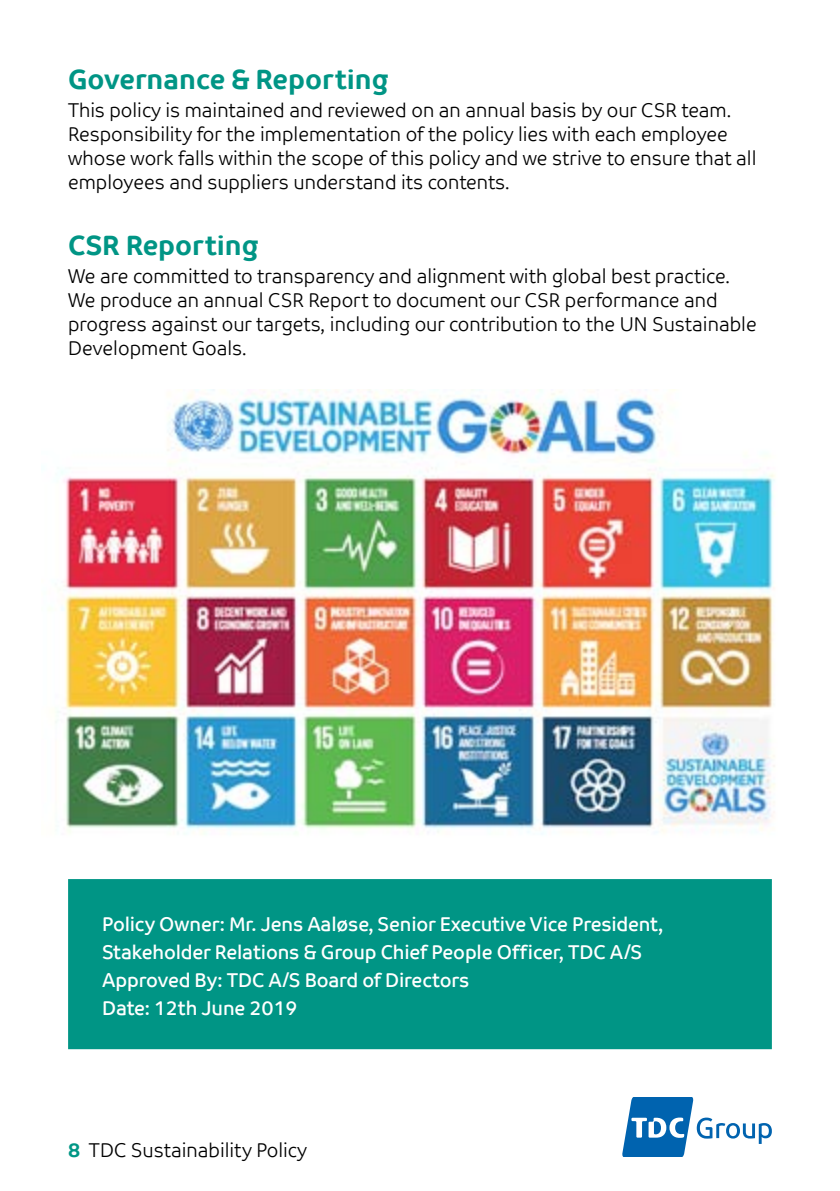
<style>
.page{position:relative;width:840px;height:1191px;background:#fff}
.page>*{position:absolute;margin:0;border:0;box-sizing:border-box;transform-origin:0 0}
.t1{font:700 28px "TDC";color:#009585}
.t2{font:20px/24px "TDC Light";color:#000}
.t3{font:20px/28px "TDC";letter-spacing:-.01em;color:#fff}
.s1{font-family:"TDC";font-weight:700;color:#009685}
</style>
<div class="page">
<svg style="left:622px;top:1097px;width:149px;height:60px"></svg>
<div style="left:68px;top:879px;width:703px;height:170px;background:#009585;border:2px solid #009585"></div>
<img style="left:49px;top:389px;width:726px;height:446px">
<h1 class="t1" style="left:68px;top:62px;width:322px">Governance &amp; Reporting</h1>
<p class="t2" style="left:68px;top:98px;width:689px">This policy is maintained and reviewed on an annual basis by our CSR team.<br>Responsibility for the implementation of the policy lies with each employee whose work falls within the scope of this policy and we strive to ensure that all employees and suppliers understand its contents.</p>
<h1 class="t1" style="left:68px;top:228px;width:192px">CSR Reporting</h1>
<p class="t2" style="left:68px;top:264px;width:689px">We are committed to transparency and alignment with global best practice.<br>We produce an annual CSR Report to document our CSR performance and progress against our targets, including our contribution to the UN Sustainable Development Goals.</p>
<p class="t3" style="left:102px;top:909px;width:562px">Policy Owner: Mr. Jens Aaløse, Senior Executive Vice President, Stakeholder Relations &amp; Group Chief People Officer, TDC A/S Approved By: TDC A/S Board of Directors<br>Date: 12th June 2019</p>
<p class="t2" style="left:68px;top:1138px;width:240px"><span class="s1">8</span> TDC Sustainability Policy</p>
</div>
